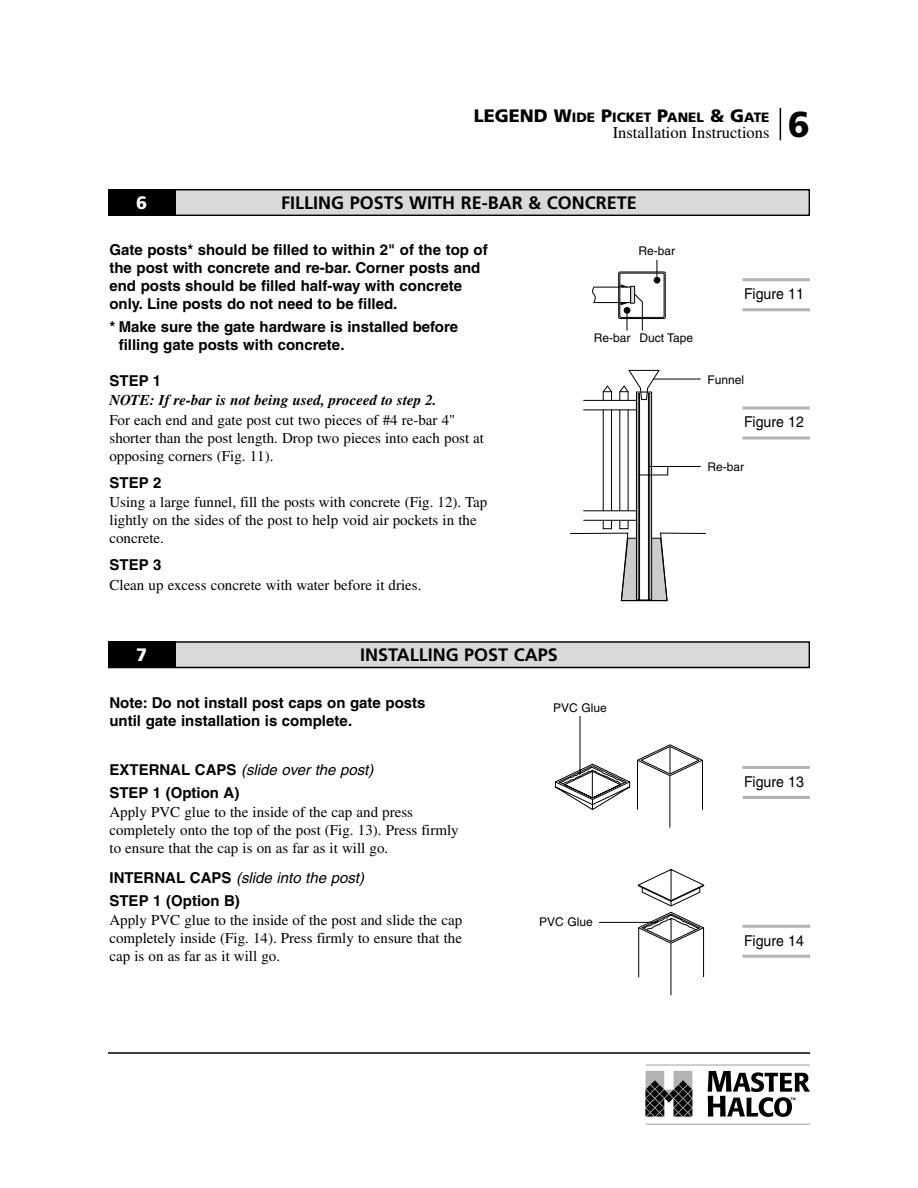
<style>
.page{position:relative;width:918px;height:1188px;background:#fff}
.page>*{position:absolute;margin:0;border:0;box-sizing:border-box;transform-origin:0 0}
.t1{font:900 36px "Frutiger";color:#000}
.t2{font:700 18px "Frutiger";color:#000}
.t3{font:900 18px "Frutiger";color:#fff}
.t4{font:16.5px "Times";color:#000}
.t5{font:15px/18px "Times";color:#000}
.t6{font:700 15px/18px "Helvetica";color:#000}
.t7{font:italic 700 15px "Times";color:#000}
.t8{font:15px "Helvetica";color:#000;scale:.94 1}
.t9{font:900 13.5px "Frutiger";color:#000}
.t10{font:12px "Helvetica";color:#000}
.s1{font-size:18px}
.s2{font-weight:400;font-style:italic}
</style>
<div class="page">
<hr style="left:780px;top:108px;width:1px;height:32px;background:#000">
<hr style="left:108px;top:1052px;width:702px;height:2px;background:#000">
<hr style="left:646px;top:1064px;width:164px;height:2px;background:#b3b3b3">
<svg style="left:645px;top:1071px;width:47px;height:46px;background:#6d6d6d"></svg>
<hr style="left:646px;top:1124px;width:164px;height:1px;background:#b3b3b3">
<svg style="left:708px;top:1071px;width:102px;height:46px"></svg>
<div style="left:110px;top:190px;width:698px;height:24px;background:#d9d9d9"></div>
<div style="left:108px;top:189px;width:702px;height:27px;border:2px solid #000"></div>
<div style="left:108px;top:189px;width:68px;height:27px;background:#000"></div>
<div style="left:110px;top:643px;width:698px;height:24px;background:#d9d9d9"></div>
<div style="left:108px;top:641px;width:702px;height:27px;border:2px solid #000"></div>
<div style="left:108px;top:641px;width:68px;height:27px;background:#000"></div>
<hr style="left:742px;top:278px;width:68px;height:3px;background:#b3b3b3">
<hr style="left:742px;top:308px;width:68px;height:3px;background:#b3b3b3">
<svg style="left:742px;top:406px;width:68px;height:4px"></svg>
<svg style="left:742px;top:436px;width:68px;height:4px"></svg>
<hr style="left:742px;top:766px;width:68px;height:3px;background:#b3b3b3">
<hr style="left:742px;top:796px;width:68px;height:3px;background:#b3b3b3">
<hr style="left:742px;top:925px;width:68px;height:3px;background:#b3b3b3">
<hr style="left:742px;top:955px;width:68px;height:3px;background:#b3b3b3">
<div style="left:618px;top:271px;width:48px;height:48px;border:1px solid #000"></div>
<div style="left:620px;top:273px;width:44px;height:45px;border:1px solid #000"></div>
<div style="left:654px;top:277px;width:6px;height:7px;background:#000;border-radius:50%"></div>
<svg style="left:592px;top:259px;width:66px;height:72px"></svg>
<svg style="left:554px;top:716px;width:149px;height:112px"></svg>
<svg style="left:599px;top:869px;width:106px;height:127px"></svg>
<svg style="left:571px;top:369px;width:134px;height:233px"></svg>
<div style="left:583px;top:400px;width:54px;height:10px;background:#fff;border:1px solid #000"></div>
<div style="left:583px;top:510px;width:54px;height:11px;background:#fff;border:1px solid #000"></div>
<p class="t9" style="left:474px;top:111px;width:297px"><span class="s1">LEGEND W</span>IDE <span class="s1">P</span>ICKET <span class="s1">P</span>ANEL <span class="s1">&amp; G</span>ATE</p>
<p class="t4" style="left:613px;top:126px;width:158px">Installation Instructions</p>
<h1 class="t1" style="left:788px;top:110px;width:24px">6</h1>
<p class="t3" style="left:136px;top:195px;width:13px">6</p>
<p class="t2" style="left:281px;top:195px;width:357px">FILLING POSTS WITH RE-BAR &amp; CONCRETE</p>
<p class="t6" style="left:110px;top:242px;width:380px">Gate posts* should be filled to within 2" of the top of the post with concrete and re-bar. Corner posts and end posts should be filled half-way with concrete only. Line posts do not need to be filled.</p>
<p class="t6" style="left:119px;top:319px;width:341px;text-indent:-9px">* Make sure the gate hardware is installed before filling gate posts with concrete.</p>
<p class="t6" style="left:110px;top:373px;width:53px">STEP 1</p>
<p class="t7" style="left:110px;top:395px;width:329px">NOTE: If re-bar is not being used, proceed to step 2.</p>
<p class="t5" style="left:110px;top:412px;width:376px">For each end and gate post cut two pieces of #4 re-bar 4" shorter than the post length. Drop two pieces into each post at opposing corners (Fig. 11).</p>
<p class="t6" style="left:110px;top:475px;width:54px">STEP 2</p>
<p class="t5" style="left:110px;top:495px;width:379px">Using a large funnel, fill the posts with concrete (Fig. 12). Tap lightly on the sides of the post to help void air pockets in the concrete.</p>
<p class="t6" style="left:110px;top:557px;width:54px">STEP 3</p>
<p class="t5" style="left:110px;top:577px;width:314px">Clean up excess concrete with water before it dries.</p>
<p class="t10" style="left:638px;top:247px;width:38px">Re-bar</p>
<p class="t10" style="left:594px;top:334px;width:38px">Re-bar</p>
<p class="t10" style="left:640px;top:334px;width:55px">Duct Tape</p>
<p class="t8" style="left:744px;top:288px;width:65px">Figure 11</p>
<p class="t10" style="left:708px;top:376px;width:38px">Funnel</p>
<p class="t8" style="left:744px;top:417px;width:65px">Figure 12</p>
<p class="t10" style="left:708px;top:462px;width:38px">Re-bar</p>
<p class="t3" style="left:136px;top:648px;width:13px">7</p>
<p class="t2" style="left:360px;top:648px;width:199px">INSTALLING POST CAPS</p>
<p class="t6" style="left:110px;top:695px;width:318px">Note: Do not install post caps on gate posts until gate installation is complete.</p>
<p class="t10" style="left:553px;top:703px;width:55px">PVC Glue</p>
<p class="t6" style="left:109px;top:760px;width:265px;line-height:22.5px">EXTERNAL CAPS <span class="s2">(slide over the post)<br></span>STEP 1 (Option A)</p>
<p class="t5" style="left:109px;top:805px;width:351px">Apply PVC glue to the inside of the cap and press completely onto the top of the post (Fig. 13). Press firmly to ensure that the cap is on as far as it will go.</p>
<p class="t6" style="left:109px;top:868px;width:256px;line-height:22.5px">INTERNAL CAPS <span class="s2">(slide into the post)<br></span>STEP 1 (Option B)</p>
<p class="t5" style="left:109px;top:913px;width:354px;text-align:justify">Apply PVC glue to the inside of the post and slide the cap completely inside (Fig. 14). Press firmly to ensure that the cap is on as far as it will go.</p>
<p class="t10" style="left:539px;top:917px;width:55px">PVC Glue</p>
<p class="t8" style="left:744px;top:776px;width:65px">Figure 13</p>
<p class="t8" style="left:744px;top:935px;width:65px">Figure 14</p>
</div>
